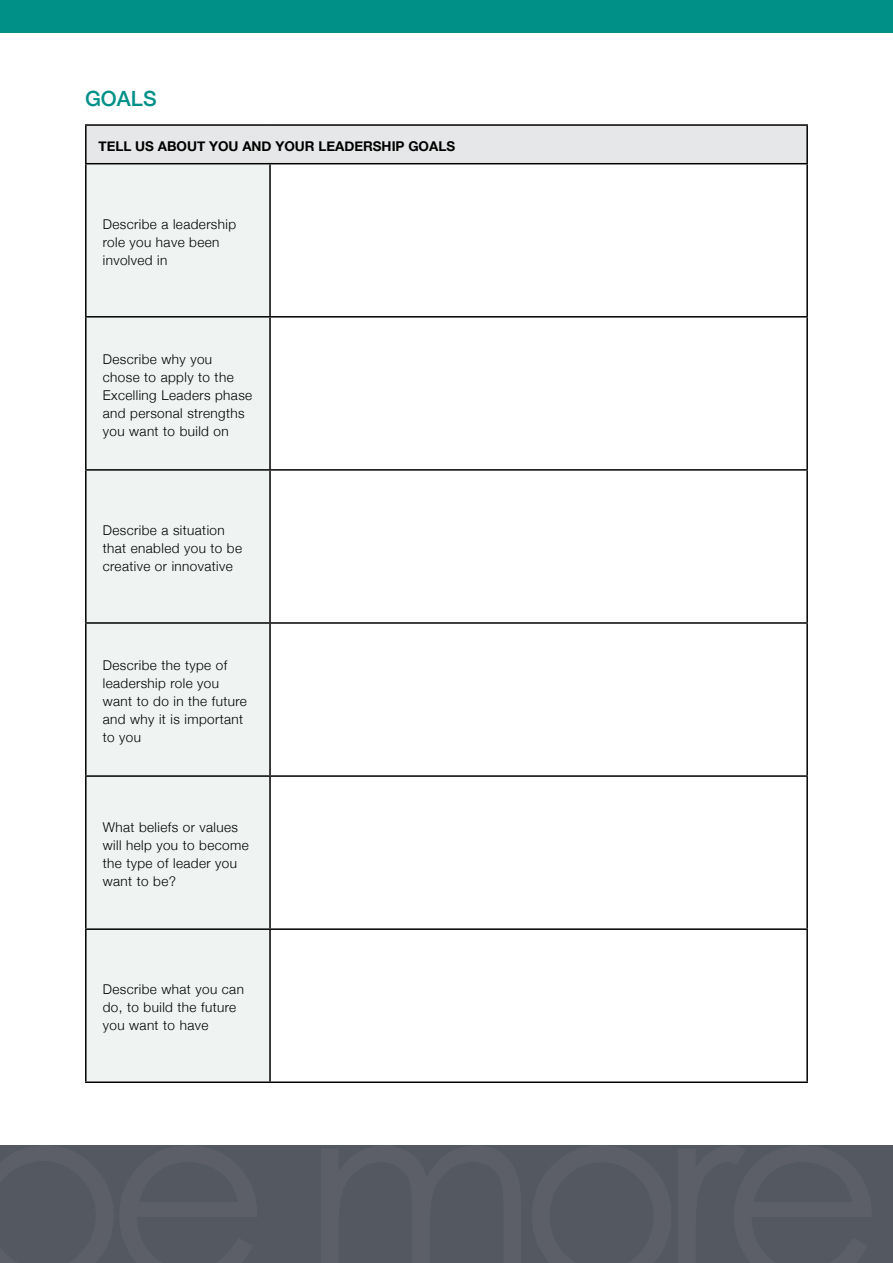
<style>
.page{position:relative;width:893px;height:1263px;background:#fff}
.page>*{position:absolute;margin:0;border:0;box-sizing:border-box;transform-origin:0 0}
.t1{font:500 21px "Helvetica Neue";color:#009088}
.t2{font:300 13.5px/18px "Helvetica Neue";letter-spacing:.03em;color:#000}
.t3{font:700 13.5px "Helvetica Neue";color:#000}
</style>
<div class="page">
<div style="left:0;top:0;width:893px;height:33px;background:#009088"></div>
<div style="left:0;top:1145px;width:893px;height:118px;background:#545861"></div>
<div style="left:86px;top:125px;width:721px;height:39px;background:#e6e7e8"></div>
<div style="left:87px;top:164px;width:182px;height:917px;background:#eff4f3"></div>
<hr style="left:85px;top:124px;width:185px;height:2px;background:#000">
<hr style="left:85px;top:126px;width:2px;height:37px;background:#000">
<hr style="left:270px;top:124px;width:538px;height:2px;background:#000">
<hr style="left:806px;top:126px;width:2px;height:37px;background:#000">
<hr style="left:85px;top:163px;width:185px;height:1px;background:#000">
<hr style="left:85px;top:164px;width:2px;height:152px;background:#000">
<hr style="left:270px;top:163px;width:538px;height:1px;background:#000">
<hr style="left:269px;top:164px;width:2px;height:152px;background:#000">
<hr style="left:806px;top:164px;width:2px;height:152px;background:#000">
<hr style="left:85px;top:316px;width:185px;height:2px;background:#000">
<hr style="left:85px;top:318px;width:2px;height:151px;background:#000">
<hr style="left:270px;top:316px;width:538px;height:2px;background:#000">
<hr style="left:269px;top:318px;width:2px;height:151px;background:#000">
<hr style="left:806px;top:318px;width:2px;height:151px;background:#000">
<hr style="left:85px;top:469px;width:185px;height:2px;background:#000">
<hr style="left:85px;top:471px;width:2px;height:151px;background:#000">
<hr style="left:270px;top:469px;width:538px;height:2px;background:#000">
<hr style="left:269px;top:471px;width:2px;height:151px;background:#000">
<hr style="left:806px;top:471px;width:2px;height:151px;background:#000">
<hr style="left:85px;top:622px;width:185px;height:2px;background:#000">
<hr style="left:85px;top:624px;width:2px;height:151px;background:#000">
<hr style="left:270px;top:622px;width:538px;height:2px;background:#000">
<hr style="left:269px;top:624px;width:2px;height:151px;background:#000">
<hr style="left:806px;top:624px;width:2px;height:151px;background:#000">
<hr style="left:85px;top:775px;width:185px;height:2px;background:#000">
<hr style="left:85px;top:777px;width:2px;height:151px;background:#000">
<hr style="left:270px;top:775px;width:538px;height:2px;background:#000">
<hr style="left:269px;top:777px;width:2px;height:151px;background:#000">
<hr style="left:806px;top:777px;width:2px;height:151px;background:#000">
<hr style="left:85px;top:928px;width:185px;height:2px;background:#000">
<hr style="left:85px;top:930px;width:2px;height:151px;background:#000">
<hr style="left:270px;top:928px;width:538px;height:2px;background:#000">
<hr style="left:269px;top:930px;width:2px;height:151px;background:#000">
<hr style="left:806px;top:930px;width:2px;height:151px;background:#000">
<hr style="left:85px;top:1081px;width:185px;height:2px;background:#000">
<hr style="left:270px;top:1081px;width:538px;height:2px;background:#000">
<h1 class="t1" style="left:85px;top:81px;width:73px">GOALS</h1>
<p class="t3" style="left:99px;top:136px;width:358px">TELL US ABOUT YOU AND YOUR LEADERSHIP GOALS</p>
<p class="t2" style="left:103px;top:214px;width:135px">Describe a leadership role you have been involved in</p>
<p class="t2" style="left:103px;top:349px;width:151px">Describe why you chose to apply to the<br>Excelling Leaders phase and personal strengths you want to build on</p>
<p class="t2" style="left:103px;top:520px;width:141px">Describe a situation that enabled you to be creative or innovative</p>
<p class="t2" style="left:103px;top:655px;width:146px">Describe the type of leadership role you want to do in the future and why it is important to you</p>
<p class="t2" style="left:103px;top:817px;width:147px">What beliefs or values will help you to become the type of leader you want to be?</p>
<p class="t2" style="left:103px;top:979px;width:143px">Describe what you can do, to build the future you want to have</p>
</div>
